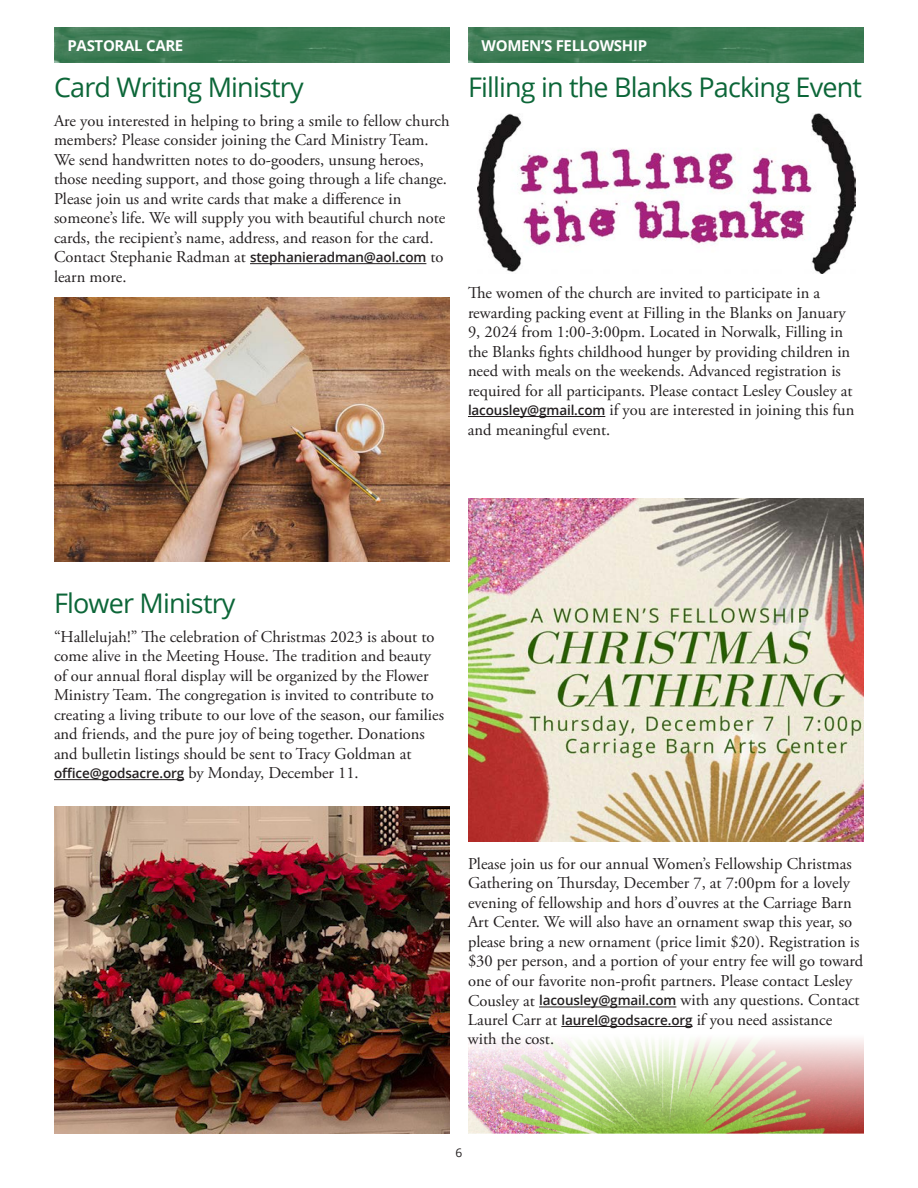
<style>
.page{position:relative;width:918px;height:1188px;background:#fff}
.page>*{position:absolute;margin:0;border:0;box-sizing:border-box;transform-origin:0 0}
._10_Head{font:27px "Open Sans";letter-spacing:-.03em;color:#0c6638}
._50_Body{font:16.5px/19.5px "Adobe Garamond Pro";color:#231f20}
._00_Section_Title{font:700 15px "Open Sans";letter-spacing:-.02em;color:#fff}
.t1{font:12px "Open Sans";color:#231f20}
.s1{font-family:"Open Sans";font-weight:600;font-size:13.5px}
</style>
<div class="page">
<img style="left:468px;top:1039px;width:396px;height:95px">
<svg style="left:54px;top:27px;width:396px;height:36px;background:#3c7a53"></svg>
<svg style="left:468px;top:27px;width:396px;height:36px;background:#3c7a53"></svg>
<hr style="left:250px;top:263px;width:176px;height:1px;background:#231f20">
<img style="left:54px;top:298px;width:396px;height:264px">
<hr style="left:54px;top:779px;width:130px;height:1px;background:#231f20">
<img style="left:54px;top:807px;width:396px;height:327px">
<hr style="left:539px;top:1007px;width:137px;height:1px;background:#231f20">
<hr style="left:561px;top:1026px;width:132px;height:1px;background:#231f20">
<img style="left:477px;top:114px;width:379px;height:159px">
<hr style="left:468px;top:416px;width:137px;height:1px;background:#231f20">
<img style="left:468px;top:498px;width:396px;height:343px">
<p class="_00_Section_Title" style="left:68px;top:35px;width:117px">PASTORAL CARE</p>
<p class="_00_Section_Title" style="left:482px;top:35px;width:167px">WOMEN’S FELLOWSHIP</p>
<p class="_10_Head" style="left:54px;top:69px;width:251px">Card Writing Ministry</p>
<p class="_50_Body" style="left:54px;top:111px;width:397px">Are you interested in helping to bring a smile to fellow church members? Please consider joining the Card Ministry Team.<br>We send handwritten notes to do-gooders, unsung heroes, those needing support, and those going through a life change.<br>Please join us and write cards that make a difference in someone’s life. We will supply you with beautiful church note cards, the recipient’s name, address, and reason for the card.<br>Contact Stephanie Radman at <span class="s1">stephanieradman@aol.com</span> to learn more.</p>
<p class="_10_Head" style="left:468px;top:69px;width:396px">Filling in the Blanks Packing Event</p>
<p class="_50_Body" style="left:468px;top:284px;width:388px">The women of the church are invited to participate in a rewarding packing event at Filling in the Blanks on January 9, 2024 from 1:00-3:00pm. Located in Norwalk, Filling in the Blanks fights childhood hunger by providing children in need with meals on the weekends. Advanced registration is required for all participants. Please contact Lesley Cousley at <span class="s1">lacousley@gmail.com</span> if you are interested in joining this fun and meaningful event.</p>
<p class="_10_Head" style="left:54px;top:585px;width:183px">Flower Ministry</p>
<p class="_50_Body" style="left:54px;top:627px;width:392px">“Hallelujah!” The celebration of Christmas 2023 is about to come alive in the Meeting House. The tradition and beauty of our annual floral display will be organized by the Flower Ministry Team. The congregation is invited to contribute to creating a living tribute to our love of the season, our families and friends, and the pure joy of being together. Donations and bulletin listings should be sent to Tracy Goldman at <span class="s1">office@godsacre.org</span> by Monday, December 11.</p>
<p class="_50_Body" style="left:468px;top:855px;width:397px">Please join us for our annual Women’s Fellowship Christmas Gathering on Thursday, December 7, at 7:00pm for a lovely evening of fellowship and hors d’ouvres at the Carriage Barn Art Center. We will also have an ornament swap this year, so please bring a new ornament (price limit $20). Registration is $30 per person, and a portion of your entry fee will go toward one of our favorite non-profit partners. Please contact Lesley Cousley at <span class="s1">lacousley@gmail.com</span> with any questions. Contact Laurel Carr at <span class="s1">laurel@godsacre.org</span> if you need assistance with the cost.</p>
<p class="t1" style="left:456px;top:1144px;width:8px">6</p>
</div>
